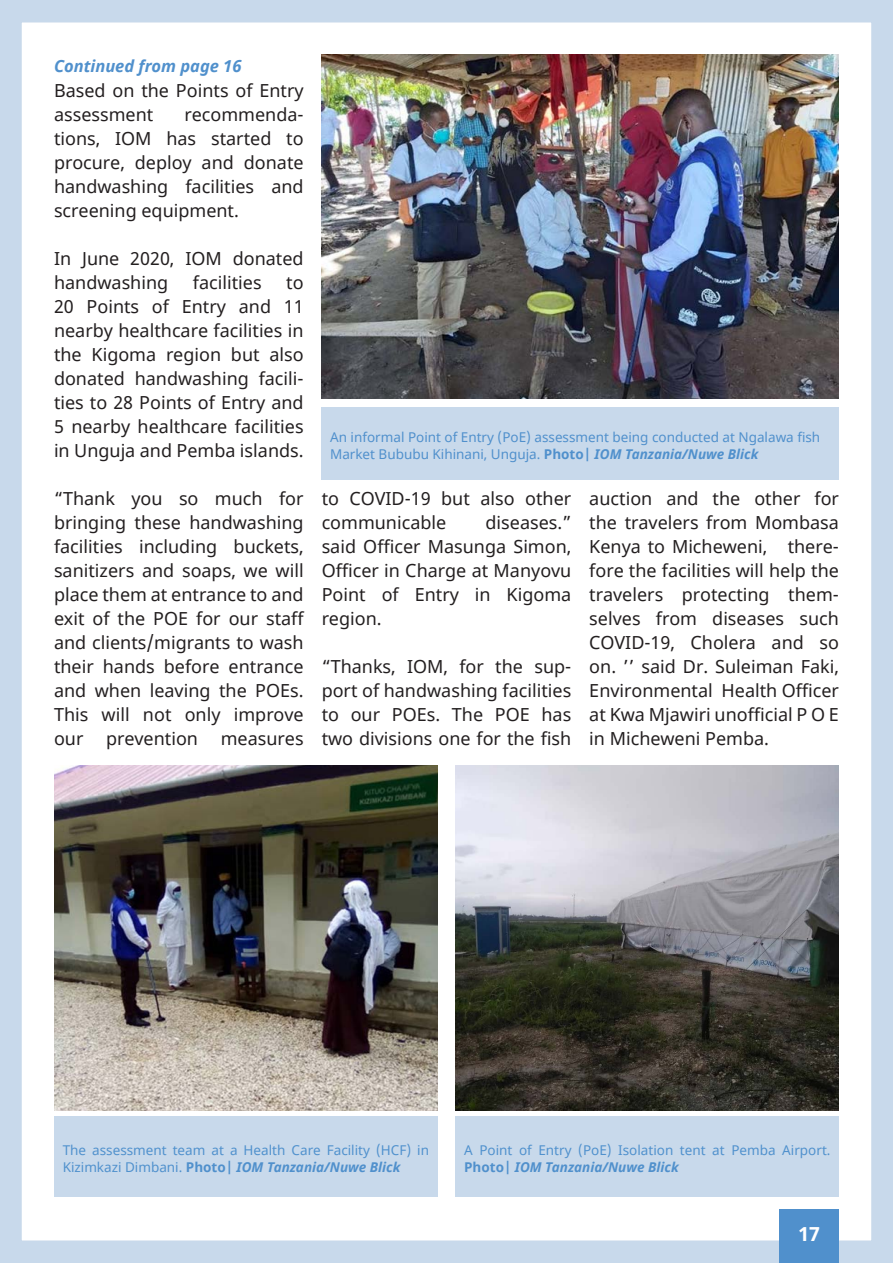
<style>
.page{position:relative;width:893px;height:1263px;background:#fff}
.page>*{position:absolute;margin:0;border:0;box-sizing:border-box;transform-origin:0 0}
.t1{font:700 19.5px "Noto Sans";color:#fff}
.t2{font:18px/24px "Noto Sans";color:#231f20;text-align:justify}
.t3{font:italic 700 16.5px "Noto Sans";color:#5090cc}
.t4{font:13.5px/16.5px "Noto Sans";color:#5091cd}
.t5{font:13.5px/16.5px "Noto Sans";color:#5090cc}
.s1{font-weight:700}
.s2{font-weight:700;font-style:italic}
.s3{font-weight:700;color:#5090cc}
.s4{font-weight:700;font-style:italic;color:#5090cc}
</style>
<div class="page">
<div style="left:0;top:0;width:893px;height:1263px;border:22px solid #c8d9eb"></div>
<div style="left:780px;top:1209px;width:59px;height:54px;background:#5090cc"></div>
<div style="left:322px;top:407px;width:517px;height:72px;background:#c8d9eb"></div>
<img style="left:322px;top:54px;width:517px;height:345px">
<div style="left:54px;top:1116px;width:384px;height:80px;background:#c8d9eb"></div>
<div style="left:456px;top:1116px;width:383px;height:80px;background:#c8d9eb"></div>
<img style="left:54px;top:765px;width:384px;height:345px">
<img style="left:456px;top:765px;width:383px;height:345px">
<p class="t3" style="left:54px;top:54px;width:189px">Continued from page 16</p>
<p class="t2" style="left:54px;top:79px;width:251px">Based on the Points of Entry assessment</p>
<p class="t2" style="left:54px;top:103px;width:251px;text-indent:130px">recommenda&shy;tions, IOM has started to procure, deploy and donate handwashing facilities and screening equipment.</p>
<p class="t2" style="left:54px;top:247px;width:251px">In June 2020, IOM donated handwashing</p>
<p class="t2" style="left:193px;top:271px;width:70px">facilities</p>
<p class="t2" style="left:54px;top:271px;width:251px;text-indent:232px">to 20 Points of Entry and 11 nearby healthcare facilities in the Kigoma region but also donated handwashing facili&shy;ties to 28 Points of Entry and 5 nearby healthcare facilities in Unguja and Pemba islands.</p>
<p class="t2" style="left:54px;top:487px;width:251px">“Thank you so much for bringing these handwashing facilities including buckets, sanitizers and soaps, we will place them at entrance to and exit of the POE for our staff and clients/migrants to wash their hands before entrance and when leaving the POEs.<br>This will not only improve our</p>
<p class="t2" style="left:106px;top:727px;width:93px">prevention</p>
<p class="t2" style="left:221px;top:727px;width:84px">measures</p>
<p class="t5" style="left:330px;top:430px;width:492px">An informal Point of Entry (PoE) assessment being conducted at Ngalawa fish<br>Market Bububu Kihinani, Unguja. <span class="s1">Photo|</span> <span class="s2">IOM Tanzania/Nuwe Blick</span></p>
<p class="t2" style="left:322px;top:487px;width:251px">to COVID-19 but also other communicable</p>
<p class="t2" style="left:322px;top:511px;width:251px;text-indent:164px">diseases.” said Officer Masunga Simon, Officer in Charge at Manyovu Point of Entry in Kigoma region.</p>
<p class="t2" style="left:322px;top:655px;width:251px">“Thanks, IOM, for the sup&shy;port of handwashing facilities to our POEs. The POE has two divisions one for the fish</p>
<p class="t2" style="left:589px;top:487px;width:251px">auction and the other for the travelers from Mombasa Kenya to Micheweni, there&shy;fore the facilities will help the travelers protecting them&shy;selves from diseases such COVID-19, Cholera and so on. ’’ said Dr. Suleiman Faki, Environmental Health Officer at Kwa Mjawiri unofficial P O E in Micheweni Pemba.</p>
<p class="t4" style="left:63px;top:1142px;width:368px">The assessment team at a Health Care Facility (HCF) in<br>Kizimkazi Dimbani. <span class="s3">Photo|</span> <span class="s4">IOM Tanzania/Nuwe Blick</span></p>
<p class="t4" style="left:464px;top:1142px;width:368px">A Point of Entry (PoE) Isolation tent at Pemba Airport.<br><span class="s3">Photo|</span> <span class="s4">IOM Tanzania/Nuwe Blick</span></p>
<p class="t1" style="left:798px;top:1220px;width:23px">17</p>
</div>
